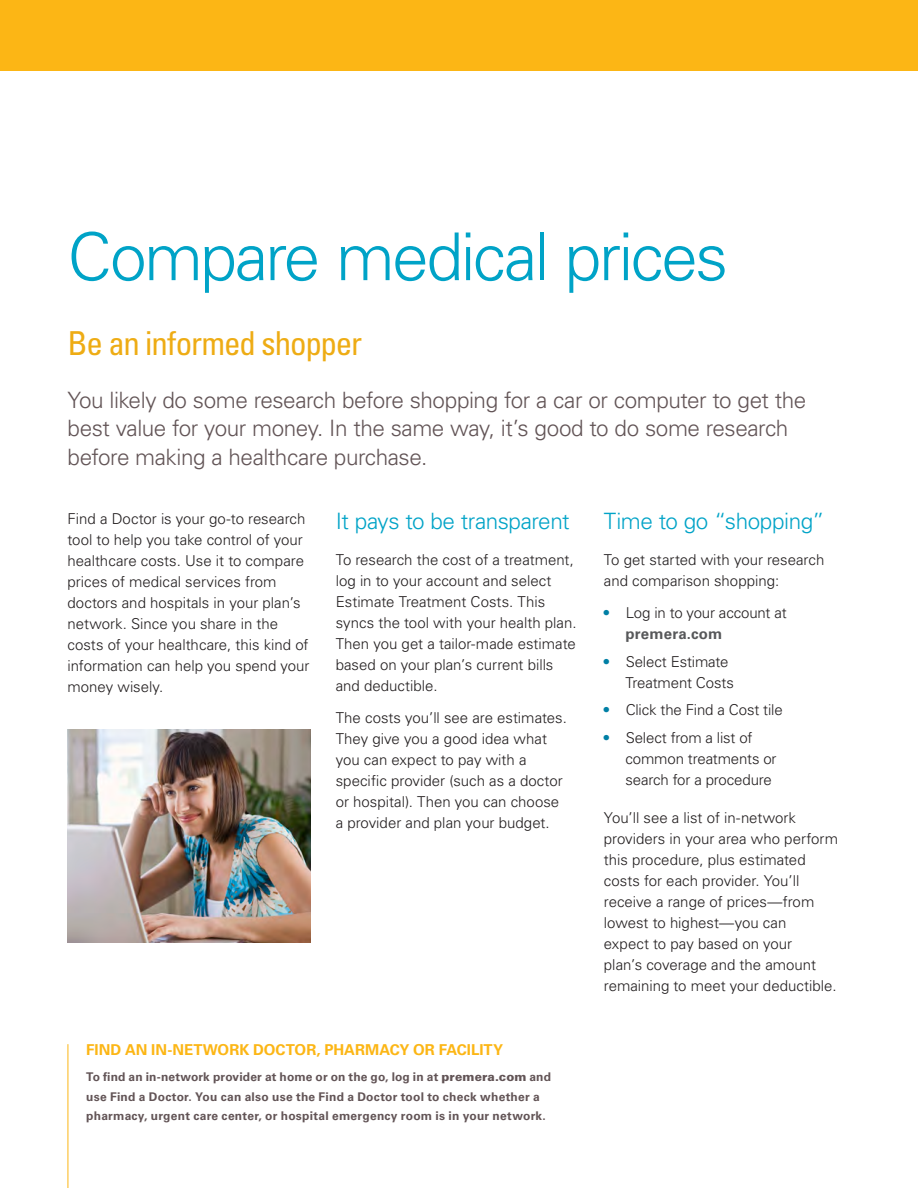
<style>
.page{position:relative;width:918px;height:1188px;background:#fff}
.page>*{position:absolute;margin:0;border:0;box-sizing:border-box;transform-origin:0 0}
.head_big{font:300 66px "Univers LT Std";letter-spacing:-.04em;color:#00a3c7}
._22_condensed_head{font:condensed 33px "Univers LT Std";letter-spacing:-.035em;color:#eeac14}
._411_intro{font:300 22.5px/28.5px "Univers LT Std";letter-spacing:-.02em;color:#625456}
.subheads_15{font:300 22.5px "Univers LT Std";letter-spacing:-.02em;color:#00a3c7}
.text{font:300 15px/21px "Univers LT Std";color:#231f20}
.subheads_15-2{font:300 15px/21px "Univers LT Std";letter-spacing:-.005em;color:#231f20}
.tip_header{font:700 15px "Univers LT Std";color:#fcb615}
.tip_small_bold{font:700 12px/19.5px "Univers LT Std";letter-spacing:.02em;color:#625456}
.s1{font-weight:900}
.s2{font-weight:700;color:#007fa5}
.s3{font-weight:700;color:#57585a}
</style>
<div class="page">
<div style="left:0;top:0;width:918px;height:71px;background:#fcb615"></div>
<img style="left:68px;top:729px;width:243px;height:214px">
<hr style="left:68px;top:1044px;width:1px;height:144px;background:#fcb615">
<p class="head_big" style="left:68px;top:217px;width:662px">Compare medical prices</p>
<p class="_22_condensed_head" style="left:68px;top:322px;width:296px">Be an informed shopper</p>
<p class="_411_intro" style="left:68px;top:386px;width:740px">You likely do some research before shopping for a car or computer to get the best value for your money. In the same way, it’s good to do some research before making a healthcare purchase.</p>
<p class="subheads_15-2" style="left:68px;top:508px;width:244px">Find a Doctor is your go-to research tool to help you take control of your healthcare costs. Use it to compare prices of medical services from doctors and hospitals in your plan’s network. Since you share in the costs of your healthcare, this kind of information can help you spend your money wisely.</p>
<p class="subheads_15" style="left:336px;top:508px;width:235px">It pays to be transparent</p>
<p class="text" style="left:336px;top:550px;width:242px">To research the cost of a treatment, log in to your account and select<br>Estimate Treatment Costs. This syncs the tool with your health plan.<br>Then you get a tailor-made estimate based on your plan’s current bills and deductible.</p>
<p class="text" style="left:336px;top:707px;width:233px">The costs you’ll see are estimates.<br>They give you a good idea what you can expect to pay with a specific provider (such as a doctor or hospital). Then you can choose a provider and plan your budget.</p>
<p class="tip_header" style="left:86px;top:1041px;width:418px">FIND AN IN-NETWORK DOCTOR, PHARMACY OR FACILITY</p>
<p class="tip_small_bold" style="left:86px;top:1067px;width:466px">To find an in-network provider at home or on the go, log in at <span class="s1">premera.com</span> and use Find a Doctor. You can also use the Find a Doctor tool to check whether a pharmacy, urgent care center, or hospital emergency room is in your network.</p>
<p class="subheads_15" style="left:604px;top:508px;width:222px">Time to go “shopping”</p>
<p class="text" style="left:604px;top:550px;width:222px">To get started with your research and comparison shopping:</p>
<p class="subheads_15-2" style="left:626px;top:602px;width:163px;text-indent:-22px"><span class="s2">•</span> Log in to your account at <span class="s3">premera.com</span></p>
<p class="subheads_15-2" style="left:626px;top:651px;width:110px;text-indent:-22px"><span class="s2">•</span> Select Estimate<br>Treatment Costs</p>
<p class="subheads_15-2" style="left:604px;top:699px;width:180px"><span class="s2">•</span> Click the Find a Cost tile</p>
<p class="subheads_15-2" style="left:626px;top:727px;width:153px;text-indent:-22px"><span class="s2">•</span> Select from a list of common treatments or search for a procedure</p>
<p class="text" style="left:604px;top:807px;width:236px">You’ll see a list of in-network providers in your area who perform this procedure, plus estimated costs for each provider. You’ll receive a range of prices—from lowest to highest—you can<br>expect to pay based on your<br>plan’s coverage and the amount remaining to meet your deductible.</p>
</div>
